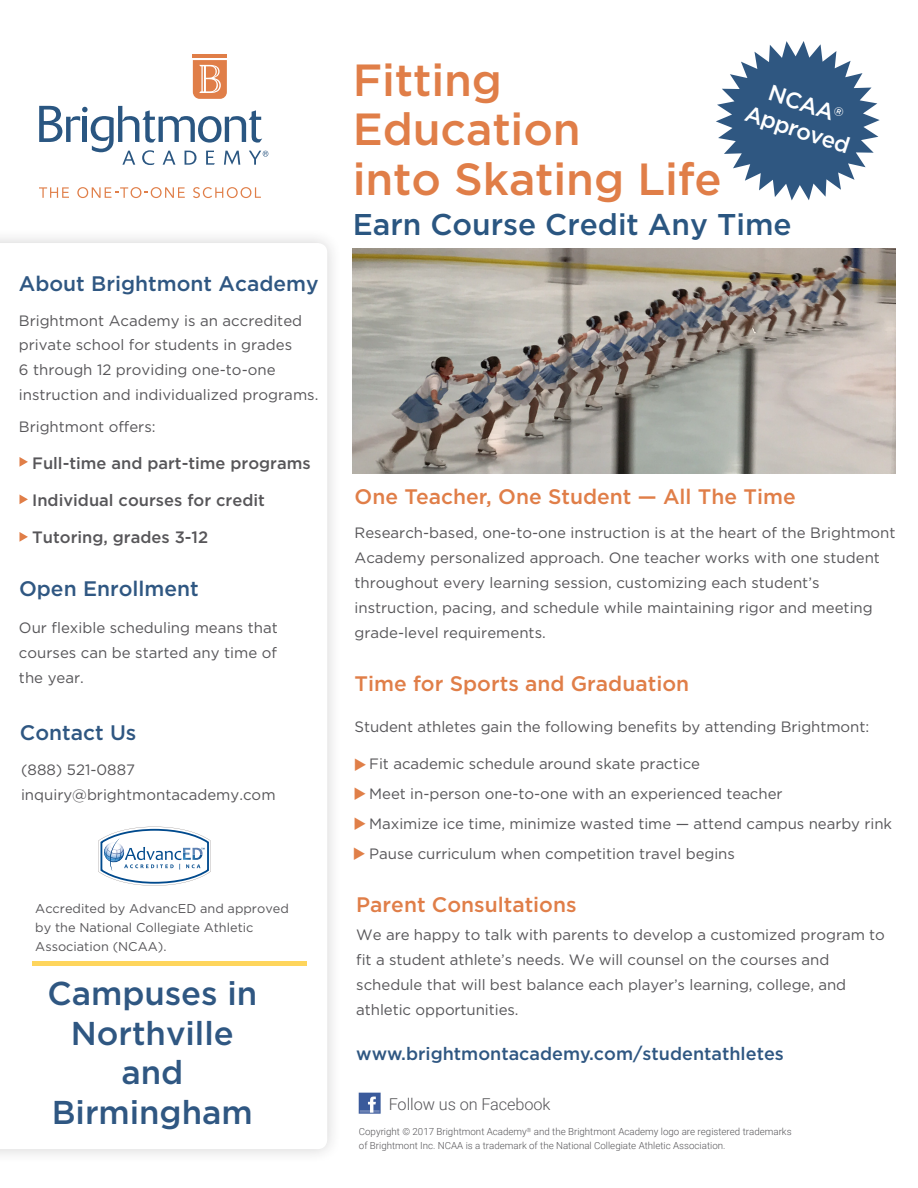
<style>
.page{position:relative;width:918px;height:1188px;background:#fff}
.page>*{position:absolute;margin:0;border:0;box-sizing:border-box;transform-origin:0 0}
.t1{font:500 45px/49.5px "Gotham";letter-spacing:-.005em;color:#e07e48}
.t2{font:500 33px/39.6px "Gotham";color:#2f5782;text-align:center}
.t3{font:500 30px "Gotham";color:#2a5681}
.t4{font:500 22.5px/27px "Gotham";color:#fff;text-align:center}
.t5{font:500 21px "Gotham";color:#e07e48}
.Sidebar{font:500 21px "Gotham";color:#2f5782}
.t6{font:500 18px "Gotham";color:#2f5782}
.t7{font:500 16.5px "Gotham";color:#575659}
.Sidebar-2{font:300 16.35px "Roboto";letter-spacing:-.005em;color:#575659}
.Sidebar-3{font:15px/24.8px "Gotham";color:#575659}
.t8{font:12.75px/19.2px "Gotham";color:#575659}
.Footer_Copyright{font:300 9.75px/14.2px "Roboto";color:#575659}
.s1{color:#e07f48}
.s2{color:#585659}
</style>
<div class="page">
<div style="left:0;top:228px;width:342px;height:936px;background:#231f20;opacity:.2"></div>
<svg style="left:0;top:243px;width:327px;height:906px"></svg>
<svg style="left:39px;top:187px;width:30px;height:11px"></svg>
<svg style="left:77px;top:187px;width:108px;height:11px"></svg>
<svg style="left:193px;top:187px;width:68px;height:11px"></svg>
<hr style="left:193px;top:54px;width:34px;height:4px;background:#e07e48">
<svg style="left:193px;top:60px;width:34px;height:39px"></svg>
<svg style="left:39px;top:106px;width:229px;height:59px"></svg>
<img style="left:358px;top:1092px;width:23px;height:22px">
<svg style="left:19px;top:457px;width:9px;height:10px"></svg>
<svg style="left:19px;top:494px;width:9px;height:10px"></svg>
<svg style="left:19px;top:532px;width:9px;height:10px"></svg>
<svg style="left:98px;top:827px;width:113px;height:59px"></svg>
<hr style="left:32px;top:962px;width:275px;height:4px;background:#fed55c">
<img style="left:353px;top:248px;width:542px;height:226px">
<svg style="left:716px;top:41px;width:164px;height:159px"></svg>
<p class="Sidebar" style="left:19px;top:272px;width:301px">About Brightmont Academy</p>
<p class="Sidebar-3" style="left:19px;top:308px;width:301px">Brightmont Academy is an accredited private school for students in grades<br>6 through 12 providing one-to-one instruction and individualized programs.</p>
<p class="Sidebar-3" style="left:19px;top:414px;width:138px">Brightmont offers:</p>
<p class="t7" style="left:32px;top:454px;width:280px">Full-time and part-time programs</p>
<p class="t7" style="left:32px;top:491px;width:234px">Individual courses for credit</p>
<p class="t7" style="left:32px;top:527px;width:178px">Tutoring, grades 3-12</p>
<h3 class="Sidebar" style="left:19px;top:577px;width:181px">Open Enrollment</h3>
<p class="Sidebar-3" style="left:19px;top:615px;width:260px;line-height:25.2px;text-align:justify">Our flexible scheduling means that courses can be started any time of the year.</p>
<h3 class="Sidebar" style="left:20px;top:721px;width:118px">Contact Us</h3>
<p class="Sidebar-3" style="left:21px;top:758px;width:256px">(888) 521-0887 inquiry@brightmontacademy.com</p>
<p class="t8" style="left:35px;top:898px;width:255px">Accredited by AdvancED and approved by the National Collegiate Athletic<br>Association (NCAA).</p>
<h2 class="t2" style="left:47px;top:973px;width:211px">Campuses in<br>Northville and<br>Birmingham</h2>
<h1 class="t1" style="left:353px;top:55px;width:370px">Fitting<br>Education<br>into Skating Life</h1>
<h3 class="t3" style="left:353px;top:208px;width:441px">Earn Course Credit Any Time</h3>
<h3 class="t4" style="left:758px;top:74px;width:110px;rotate:18deg">NCAA<br>Approved</h3>
<h3 class="t5" style="left:355px;top:485px;width:443px">One Teacher, One Student — All The Time</h3>
<p class="Sidebar-3" style="left:355px;top:521px;width:543px">Research-based, one-to-one instruction is at the heart of the Brightmont Academy personalized approach. One teacher works with one student throughout every learning session, customizing each student’s instruction, pacing, and schedule while maintaining rigor and meeting grade-level requirements.</p>
<h3 class="t5" style="left:355px;top:672px;width:336px">Time for Sports and Graduation</h3>
<p class="Sidebar-3" style="left:355px;top:714px;width:516px">Student athletes gain the following benefits by attending Brightmont:</p>
<p class="Sidebar-3" style="left:354px;top:751px;width:348px"><span class="s1">◆</span> Fit academic schedule around skate practice</p>
<p class="Sidebar-3" style="left:353px;top:781px;width:431px"><span class="s1">◆</span> Meet in-person one-to-one with an experienced teacher</p>
<p class="Sidebar-3" style="left:353px;top:812px;width:540px"><span class="s1">◆</span> Maximize ice time, minimize wasted time — attend campus nearby rink</p>
<p class="Sidebar-3" style="left:353px;top:842px;width:384px"><span class="s1">◆</span> Pause curriculum when competition travel begins</p>
<h3 class="t5" style="left:356px;top:893px;width:222px">Parent Consultations</h3>
<p class="Sidebar-3" style="left:356px;top:922px;width:530px">We are happy to talk with parents to develop a customized program to fit a student athlet<span class="s2">e’</span>s needs. We will counsel on the courses and schedule that will best balance each player’s learning, college, and athletic opportunities.</p>
<p class="t6" style="left:356px;top:1043px;width:429px">www.brightmontacademy.com/studentathletes</p>
<p class="Sidebar-2" style="left:389px;top:1093px;width:163px">Follow us on Facebook</p>
<p class="Footer_Copyright" style="left:359px;top:1124px;width:434px">Copyright © 2017 Brightmont Academy<sup>®</sup> and the Brightmont Academy logo are registered trademarks of Brightmont Inc. NCAA is a trademark of the National Collegiate Athletic Association.</p>
</div>
